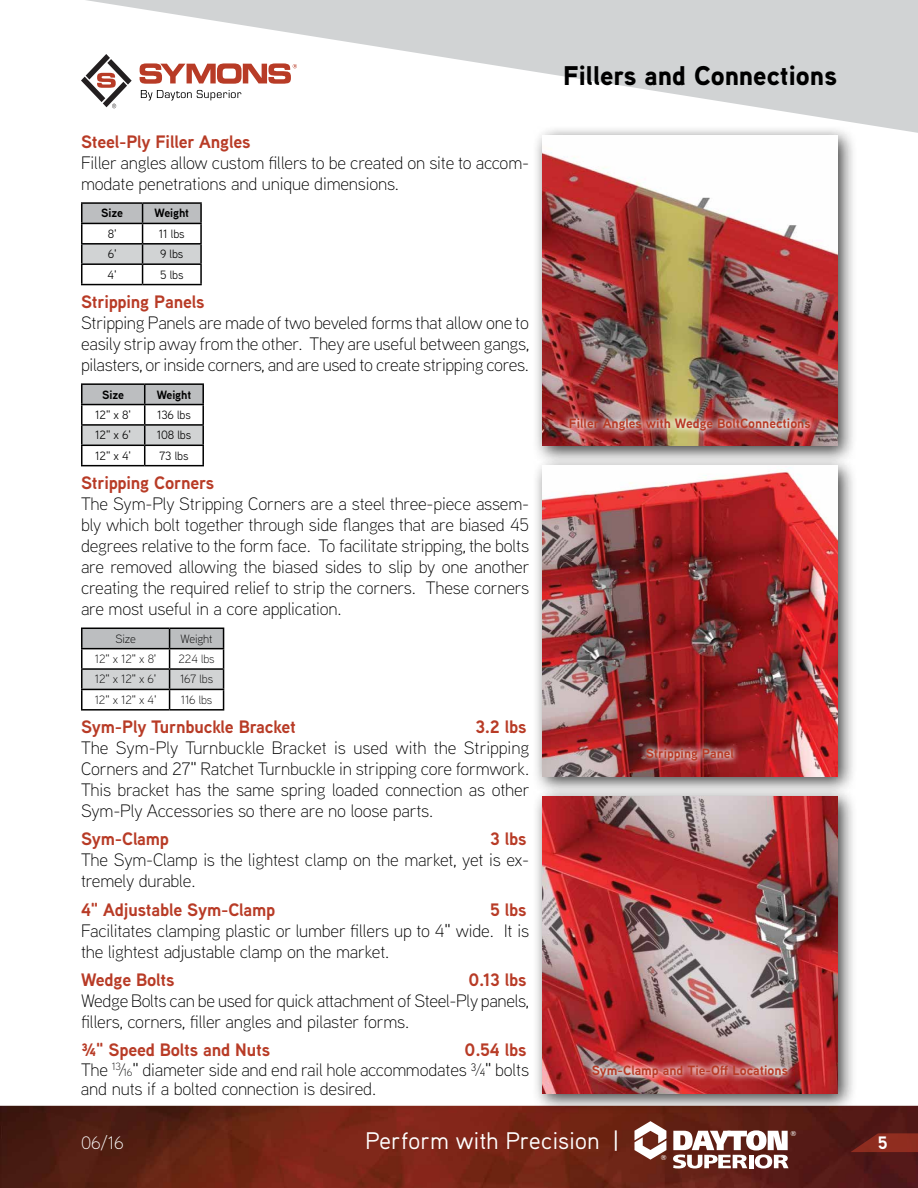
<style>
.page{position:relative;width:918px;height:1188px;background:#fff}
.page>*{position:absolute;margin:0;border:0;box-sizing:border-box;transform-origin:0 0}
.t1{font:900 27px "Aaux Next";color:#000}
.t2{font:24px "Aaux Pro OT";letter-spacing:-.015em;color:#fff}
.t3{font:300 18px/21px "Aaux Next";letter-spacing:-.01em;color:#000}
.t4{font:700 18px "Aaux Next";letter-spacing:-.01em;color:#b83b26}
.t5{font:300 18px "Aaux Next";color:#fff}
.t6{font:700 18px "Aaux Next";color:#fff}
.t7{font:700 13.5px "Aaux Next";color:#b83b26}
.t8{font:300 12px "Aaux Next";letter-spacing:-.01em;color:#000}
.t9{font:12px "Aaux Next";letter-spacing:-.01em;color:#000}
.t10{font:700 12px "Aaux Next";letter-spacing:-.01em;color:#000}
.t11{font:7.05px "Humanist 777 BT Roman B";color:#fff}
.s1{font-weight:700;color:#b83b26}
.s2{font-size:10.5px}
</style>
<div class="page">
<img style="left:0;top:1106px;width:918px;height:82px">
<svg style="left:634px;top:1121px;width:32px;height:39px"></svg>
<svg style="left:673px;top:1130px;width:116px;height:38px"></svg>
<svg style="left:850px;top:1133px;width:68px;height:19px"></svg>
<svg style="left:81px;top:0;width:837px;height:133px;fill:#d1d3d4"></svg>
<div style="left:532px;top:125px;width:325px;height:341px;background:#000;opacity:.75"></div>
<img style="left:543px;top:136px;width:294px;height:310px">
<div style="left:532px;top:455px;width:325px;height:342px;background:#000;opacity:.75"></div>
<img style="left:543px;top:466px;width:294px;height:310px">
<div style="left:532px;top:786px;width:325px;height:328px;background:#000;opacity:.75"></div>
<img style="left:543px;top:796px;width:294px;height:298px">
<hr style="left:81px;top:202px;width:62px;height:2px;background:#000">
<hr style="left:143px;top:202px;width:59px;height:2px;background:#000">
<svg style="left:81px;top:203px;width:121px;height:81px"></svg>
<hr style="left:81px;top:284px;width:62px;height:1px;background:#000">
<hr style="left:143px;top:284px;width:59px;height:1px;background:#000">
<hr style="left:81px;top:383px;width:64px;height:2px;background:#000">
<hr style="left:145px;top:383px;width:59px;height:2px;background:#000">
<svg style="left:81px;top:384px;width:123px;height:81px"></svg>
<hr style="left:81px;top:465px;width:64px;height:1px;background:#000">
<hr style="left:145px;top:465px;width:59px;height:1px;background:#000">
<hr style="left:81px;top:709px;width:89px;height:2px;background:#000">
<hr style="left:170px;top:709px;width:54px;height:2px;background:#000">
<svg style="left:81px;top:628px;width:143px;height:81px"></svg>
<hr style="left:81px;top:648px;width:89px;height:1px;background:#000">
<hr style="left:170px;top:648px;width:54px;height:1px;background:#000">
<img style="left:563px;top:412px;width:254px;height:26px">
<svg style="left:640px;top:741px;width:100px;height:27px;background:#a24c4e"></svg>
<img style="left:586px;top:1058px;width:208px;height:27px">
<p class="t4" style="left:81px;top:129px;width:171px">Steel-Ply Filler Angles</p>
<p class="t3" style="left:81px;top:151px;width:450px">Filler angles allow custom fillers to be created on site to accom&shy;modate penetrations and unique dimensions.</p>
<p class="t10" style="left:101px;top:205px;width:23px">Size</p>
<p class="t10" style="left:155px;top:205px;width:36px">Weight</p>
<p class="t9" style="left:108px;top:226px;width:10px">8'</p>
<p class="t9" style="left:159px;top:226px;width:27px">11 lbs</p>
<p class="t9" style="left:108px;top:246px;width:10px">6'</p>
<p class="t9" style="left:160px;top:246px;width:25px">9 lbs</p>
<p class="t9" style="left:108px;top:266px;width:11px">4'</p>
<p class="t9" style="left:160px;top:266px;width:25px">5 lbs</p>
<p class="t4" style="left:81px;top:289px;width:125px">Stripping Panels</p>
<p class="t3" style="left:81px;top:311px;width:450px;text-align:justify">Stripping Panels are made of two beveled forms that allow one to easily strip away from the other. They are useful between gangs, pilasters, or inside corners, and are used to create stripping cores.</p>
<p class="t10" style="left:102px;top:386px;width:23px">Size</p>
<p class="t10" style="left:157px;top:386px;width:36px">Weight</p>
<p class="t9" style="left:95px;top:407px;width:37px">12" x 8'</p>
<p class="t9" style="left:157px;top:407px;width:35px">136 lbs</p>
<p class="t9" style="left:95px;top:427px;width:37px">12" x 6'</p>
<p class="t9" style="left:157px;top:427px;width:36px">108 lbs</p>
<p class="t9" style="left:95px;top:447px;width:37px">12" x 4'</p>
<p class="t9" style="left:159px;top:447px;width:30px">73 lbs</p>
<p class="t4" style="left:81px;top:470px;width:135px">Stripping Corners</p>
<p class="t3" style="left:81px;top:492px;width:450px;text-align:justify">The Sym-Ply Stripping Corners are a steel three-piece assem&shy;bly which bolt together through side flanges that are biased 45 degrees relative to the form face. To facilitate stripping, the bolts are removed allowing the biased sides to slip by one another creating the required relief to strip the corners. These corners are most useful in a core application.</p>
<p class="t8" style="left:115px;top:631px;width:22px">Size</p>
<p class="t8" style="left:181px;top:631px;width:34px">Weight</p>
<p class="t8" style="left:95px;top:651px;width:63px">12" x 12" x 8'</p>
<p class="t8" style="left:178px;top:651px;width:38px">224 lbs</p>
<p class="t8" style="left:95px;top:671px;width:63px">12" x 12" x 6'</p>
<p class="t8" style="left:180px;top:671px;width:35px">167 lbs</p>
<p class="t8" style="left:95px;top:692px;width:63px">12" x 12" x 4'</p>
<p class="t8" style="left:181px;top:692px;width:33px">116 lbs</p>
<p class="t4" style="left:81px;top:714px;width:216px">Sym-Ply Turnbuckle Bracket</p>
<p class="t4" style="left:476px;top:714px;width:52px">3.2 lbs</p>
<p class="t3" style="left:81px;top:736px;width:450px;text-align:justify">The Sym-Ply Turnbuckle Bracket is used with the Stripping Corners and 27" Ratchet Turnbuckle in stripping core formwork.<br>This bracket has the same spring loaded connection as other Sym-Ply Accessories so there are no loose parts.</p>
<p class="t4" style="left:81px;top:826px;width:90px">Sym-Clamp</p>
<p class="t4" style="left:490px;top:826px;width:38px">3 lbs</p>
<p class="t3" style="left:81px;top:849px;width:450px">The Sym-Clamp is the lightest clamp on the market, yet is ex&shy;tremely durable.</p>
<p class="t4" style="left:81px;top:897px;width:196px">4" Adjustable Sym-Clamp</p>
<p class="t4" style="left:490px;top:897px;width:38px">5 lbs</p>
<p class="t3" style="left:81px;top:919px;width:450px">Facilitates clamping plastic or lumber fillers up to 4" wide. It is the lightest adjustable clamp on the market.</p>
<p class="t4" style="left:81px;top:967px;width:95px">Wedge Bolts</p>
<p class="t4" style="left:469px;top:967px;width:59px">0.13 lbs</p>
<p class="t3" style="left:81px;top:990px;width:449px">Wedge Bolts can be used for quick attachment of Steel-Ply panels, fillers, corners, filler angles and pilaster forms.</p>
<p class="t4" style="left:81px;top:1037px;width:191px">¾" Speed Bolts and Nuts</p>
<p class="t3" style="left:81px;top:1040px;width:450px;line-height:19.5px;text-indent:384px"><span class="s1">0.54 lbs<br></span>The <sup>13</sup>∕<span class="s2">16</span>" diameter side and end rail hole accommodates ¾" bolts and nuts if a bolted connection is desired.</p>
<h1 class="t1" style="left:563px;top:57px;width:275px">Fillers and Connections</h1>
<p class="t7" style="left:569px;top:414px;width:243px">Filler Angles with Wedge BoltConnections</p>
<p class="t7" style="left:646px;top:744px;width:90px">Stripping Panel</p>
<p class="t7" style="left:592px;top:1061px;width:198px">Sym-Clamp and Tie-Off Locations</p>
<p class="t5" style="left:81px;top:1131px;width:44px">06/16</p>
<h2 class="t2" style="left:365px;top:1126px;width:256px">Perform with Precision |</h2>
<p class="t6" style="left:878px;top:1130px;width:11px">5</p>
<p class="t11" style="left:790px;top:1129px;width:7px">®</p>
<p class="t11" style="left:661px;top:1153px;width:7px">®</p>
</div>
